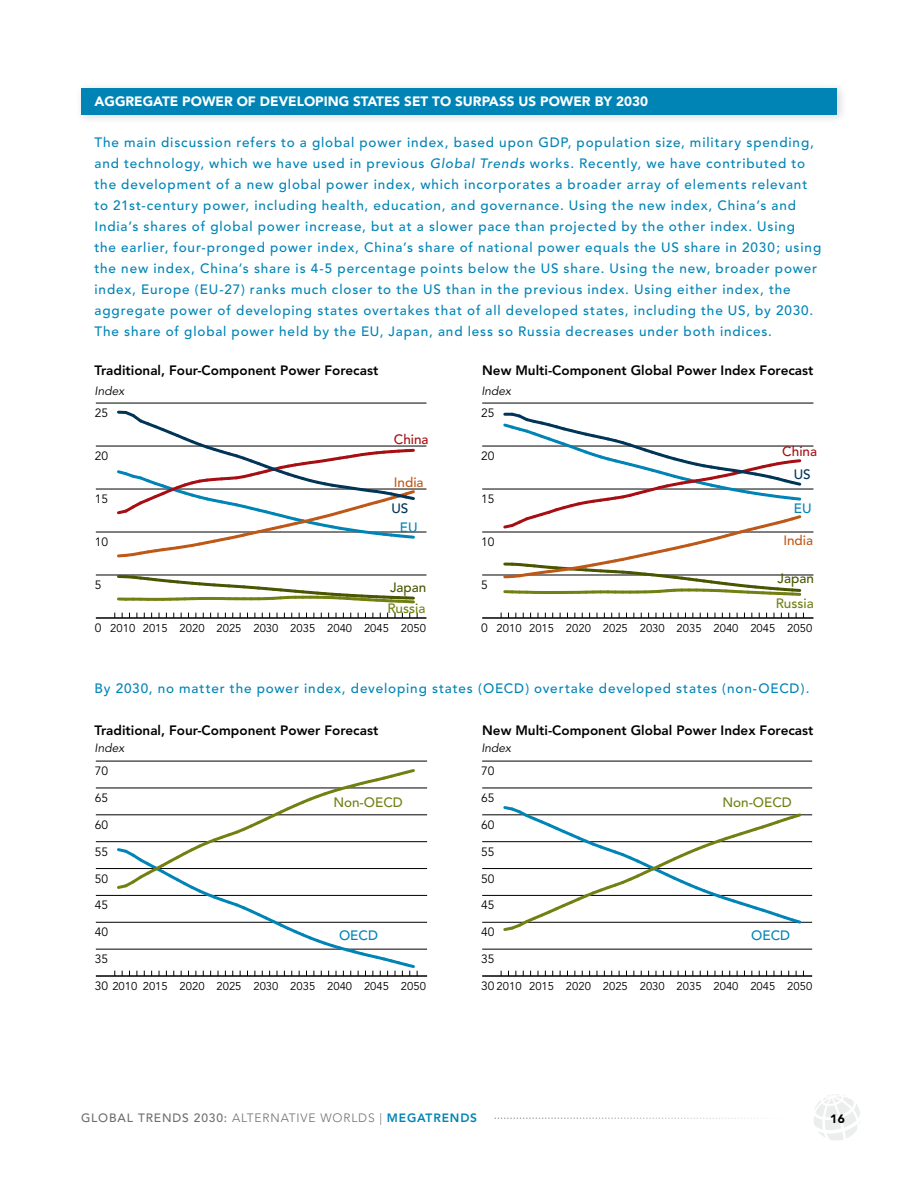
<style>
.page{position:relative;width:918px;height:1188px;background:#fff}
.page>*{position:absolute;margin:0;border:0;box-sizing:border-box;transform-origin:0 0}
.t1{font:500 13.5px/21px "Avenir";letter-spacing:.055em;color:#0084b6}
.t2{font:800 13.5px "Avenir";color:#000}
.t3{font:900 13.5px "Avenir";color:#fff}
.t4{font:500 13.5px "Avenir";color:#728012}
.t5{font:500 13.5px "Avenir";color:#495500}
.t6{font:500 13.5px "Avenir";color:#a70e13}
.t7{font:500 13.5px "Avenir";color:#be5817}
.t8{font:500 13.5px "Avenir";color:#003557}
.t9{font:12px "Avenir";color:#000}
.t10{font:300 12px "Avenir";letter-spacing:.07em;color:#6d6e71}
.t11{font:italic 12px "Avenir";color:#000}
.t12{font:900 12px "Avenir";color:#000}
.t13{font:11.25px "Avenir";color:#000}
.s1{font-style:italic}
.s2{font-size:12px}
.s3{font-weight:500}
.s4{font-weight:800;color:#0084b6}
</style>
<div class="page">
<svg style="left:814px;top:1094px;width:46px;height:47px"></svg>
<svg style="left:494px;top:1118px;width:267px;height:1px"></svg>
<div style="left:75px;top:82px;width:773px;height:43px;background:#000;opacity:.15"></div>
<div style="left:81px;top:88px;width:756px;height:27px;background:#0084b6"></div>
<hr style="left:482px;top:975px;width:330px;height:2px;background:#000">
<hr style="left:482px;top:949px;width:330px;height:1px;background:#000">
<hr style="left:482px;top:922px;width:330px;height:1px;background:#000">
<hr style="left:482px;top:895px;width:330px;height:1px;background:#000">
<hr style="left:482px;top:868px;width:330px;height:1px;background:#000">
<hr style="left:482px;top:841px;width:330px;height:1px;background:#000">
<hr style="left:482px;top:815px;width:330px;height:1px;background:#000">
<hr style="left:482px;top:788px;width:330px;height:1px;background:#000">
<hr style="left:482px;top:761px;width:330px;height:1px;background:#000">
<svg style="left:501px;top:806px;width:303px;height:125px"></svg>
<hr style="left:96px;top:975px;width:331px;height:2px;background:#000">
<hr style="left:96px;top:949px;width:331px;height:1px;background:#000">
<hr style="left:96px;top:922px;width:331px;height:1px;background:#000">
<hr style="left:96px;top:895px;width:331px;height:1px;background:#000">
<hr style="left:96px;top:868px;width:331px;height:1px;background:#000">
<hr style="left:96px;top:841px;width:331px;height:1px;background:#000">
<hr style="left:96px;top:815px;width:331px;height:1px;background:#000">
<hr style="left:96px;top:788px;width:331px;height:1px;background:#000">
<hr style="left:96px;top:761px;width:331px;height:1px;background:#000">
<svg style="left:387px;top:965px;width:31px;height:11px"></svg>
<svg style="left:115px;top:769px;width:302px;height:196px"></svg>
<hr style="left:482px;top:617px;width:331px;height:2px;background:#000">
<hr style="left:482px;top:575px;width:331px;height:1px;background:#000">
<hr style="left:482px;top:532px;width:331px;height:1px;background:#000">
<hr style="left:482px;top:489px;width:331px;height:1px;background:#000">
<hr style="left:482px;top:446px;width:331px;height:1px;background:#000">
<hr style="left:482px;top:403px;width:331px;height:1px;background:#000">
<svg style="left:780px;top:595px;width:21px;height:1px"></svg>
<svg style="left:501px;top:412px;width:302px;height:183px"></svg>
<hr style="left:96px;top:617px;width:330px;height:2px;background:#000">
<hr style="left:96px;top:575px;width:330px;height:1px;background:#000">
<hr style="left:96px;top:532px;width:330px;height:1px;background:#000">
<hr style="left:96px;top:489px;width:330px;height:1px;background:#000">
<hr style="left:96px;top:446px;width:330px;height:1px;background:#000">
<hr style="left:96px;top:403px;width:330px;height:1px;background:#000">
<svg style="left:118px;top:574px;width:295px;height:29px"></svg>
<svg style="left:115px;top:410px;width:302px;height:148px"></svg>
<svg style="left:329px;top:482px;width:88px;height:26px"></svg>
<p class="t3" style="left:94px;top:94px;width:12px">AGG</p>
<p class="t3" style="left:126px;top:94px;width:524px">REGATE POWER OF DEVELOPING STATES SET TO SURPASS US POWER BY 2030</p>
<p class="t1" style="left:94px;top:132px;width:455px">The main discussion refers to a global power index, based upon GDP</p>
<p class="t1" style="left:94px;top:132px;width:728px;text-indent:473px">, population size, military spending, and technology, which we have used in previous <span class="s1">Global Trends</span> works. Recently, we have contributed to the development of a new global power index, which incorporates a broader array of elements relevant to 21st-century power, including health, education, and governance. Using the new index, China’s and<br>I ndia’s shares of global power increase, but at a slower pace than projected by the other index. Using<br>the earlier, four-pronged power index, China’s share of national power equals the US share in 2030; using the new index, China’s share is 4-5 percentage points below the US share. Using the new, broader power index, Europe (EU -27) ranks much closer to the US than in the previous index. Using either index, the aggregate power of developing states overtakes that of all developed states, including the US, by 2030.<br>The share of global power held by the EU, Japan, and less so Russia decreases under both indices.</p>
<p class="t2" style="left:95px;top:362px;width:285px">Traditional, Four-Component Power Forecast</p>
<p class="t2" style="left:482px;top:362px;width:333px">New Multi-Component Global Power Index Forecast</p>
<p class="t11" style="left:95px;top:383px;width:31px">Index</p>
<p class="t11" style="left:481px;top:383px;width:31px">Index</p>
<p class="t9" style="left:95px;top:406px;width:15px">25</p>
<p class="t9" style="left:481px;top:406px;width:15px">25</p>
<p class="t9" style="left:95px;top:449px;width:15px">20</p>
<p class="t6" style="left:394px;top:431px;width:36px">China</p>
<p class="t7" style="left:394px;top:475px;width:31px">India</p>
<p class="t9" style="left:481px;top:449px;width:15px">20</p>
<p class="t6" style="left:782px;top:444px;width:36px">China</p>
<p class="t8" style="left:794px;top:467px;width:19px">US</p>
<p class="t9" style="left:95px;top:492px;width:15px">15</p>
<p class="t8" style="left:391px;top:500px;width:19px">US</p>
<p class="t1" style="left:400px;top:517px;width:19px">EU</p>
<p class="t9" style="left:481px;top:492px;width:15px">15</p>
<p class="t1" style="left:794px;top:498px;width:19px">EU</p>
<p class="t9" style="left:95px;top:535px;width:15px">10</p>
<p class="t9" style="left:481px;top:535px;width:15px">10</p>
<p class="t7" style="left:783px;top:532px;width:31px">India</p>
<p class="t9" style="left:95px;top:578px;width:8px">5</p>
<p class="t5" style="left:390px;top:579px;width:38px">Japan</p>
<p class="t9" style="left:481px;top:578px;width:8px">5</p>
<p class="t5" style="left:778px;top:571px;width:38px">Japan</p>
<p class="t4" style="left:387px;top:600px;width:40px">Russia</p>
<p class="t4" style="left:776px;top:596px;width:40px">Russia</p>
<p class="t9" style="left:95px;top:621px;width:8px">0</p>
<p class="t13" style="left:497px;top:622px;width:317px">2010 2015 2020 2025 2030 2035 2040 2045 2050</p>
<p class="t9" style="left:481px;top:621px;width:8px">0</p>
<p class="t13" style="left:110px;top:622px;width:317px">2010 2015 2020 2025 2030 2035 2040 2045 2050</p>
<p class="t1" style="left:94px;top:678px;width:393px">By 2030, no matter the power index, developing states (OECD</p>
<p class="t1" style="left:525px;top:678px;width:237px">) overtake developed states (non-OECD</p>
<p class="t1" style="left:801px;top:678px;width:10px">).</p>
<p class="t2" style="left:95px;top:723px;width:285px">Traditional, Four-Component Power Forecast</p>
<p class="t2" style="left:482px;top:723px;width:333px">New Multi-Component Global Power Index Forecast</p>
<p class="t11" style="left:95px;top:741px;width:31px">Index</p>
<p class="t11" style="left:481px;top:741px;width:31px">Index</p>
<p class="t9" style="left:95px;top:764px;width:15px">70</p>
<p class="t9" style="left:481px;top:764px;width:15px">70</p>
<p class="t9" style="left:95px;top:791px;width:15px">65</p>
<p class="t4" style="left:333px;top:795px;width:71px">Non-OECD</p>
<p class="t9" style="left:481px;top:791px;width:15px">65</p>
<p class="t4" style="left:722px;top:795px;width:71px">Non-OECD</p>
<p class="t9" style="left:95px;top:818px;width:15px">60</p>
<p class="t9" style="left:481px;top:818px;width:15px">60</p>
<p class="t9" style="left:95px;top:845px;width:15px">55</p>
<p class="t9" style="left:481px;top:845px;width:15px">55</p>
<p class="t9" style="left:95px;top:871px;width:15px">50</p>
<p class="t9" style="left:481px;top:871px;width:15px">50</p>
<p class="t9" style="left:95px;top:898px;width:15px">45</p>
<p class="t9" style="left:481px;top:898px;width:15px">45</p>
<p class="t9" style="left:95px;top:925px;width:15px">40</p>
<p class="t9" style="left:481px;top:925px;width:15px">40</p>
<p class="t1" style="left:339px;top:926px;width:41px">OECD</p>
<p class="t1" style="left:751px;top:926px;width:41px">OECD</p>
<p class="t9" style="left:95px;top:952px;width:15px">35</p>
<p class="t9" style="left:481px;top:952px;width:15px">35</p>
<p class="t13" style="left:95px;top:980px;width:44px"><span class="s2">30</span> 2010</p>
<p class="t13" style="left:143px;top:980px;width:27px">2015</p>
<p class="t13" style="left:180px;top:980px;width:248px">2020 2025 2030 2035 2040 2045 2050</p>
<p class="t13" style="left:481px;top:980px;width:333px"><span class="s2">30</span> 2010 2015 2020 2025 2030 2035 2040 2045 2050</p>
<p class="t10" style="left:81px;top:1111px;width:362px"><span class="s3">Global Trends 2030:</span> ALTERNATIVE WORLDS | <span class="s4">MEGATRENDS</span></p>
<p class="t12" style="left:830px;top:1111px;width:17px">16</p>
</div>
